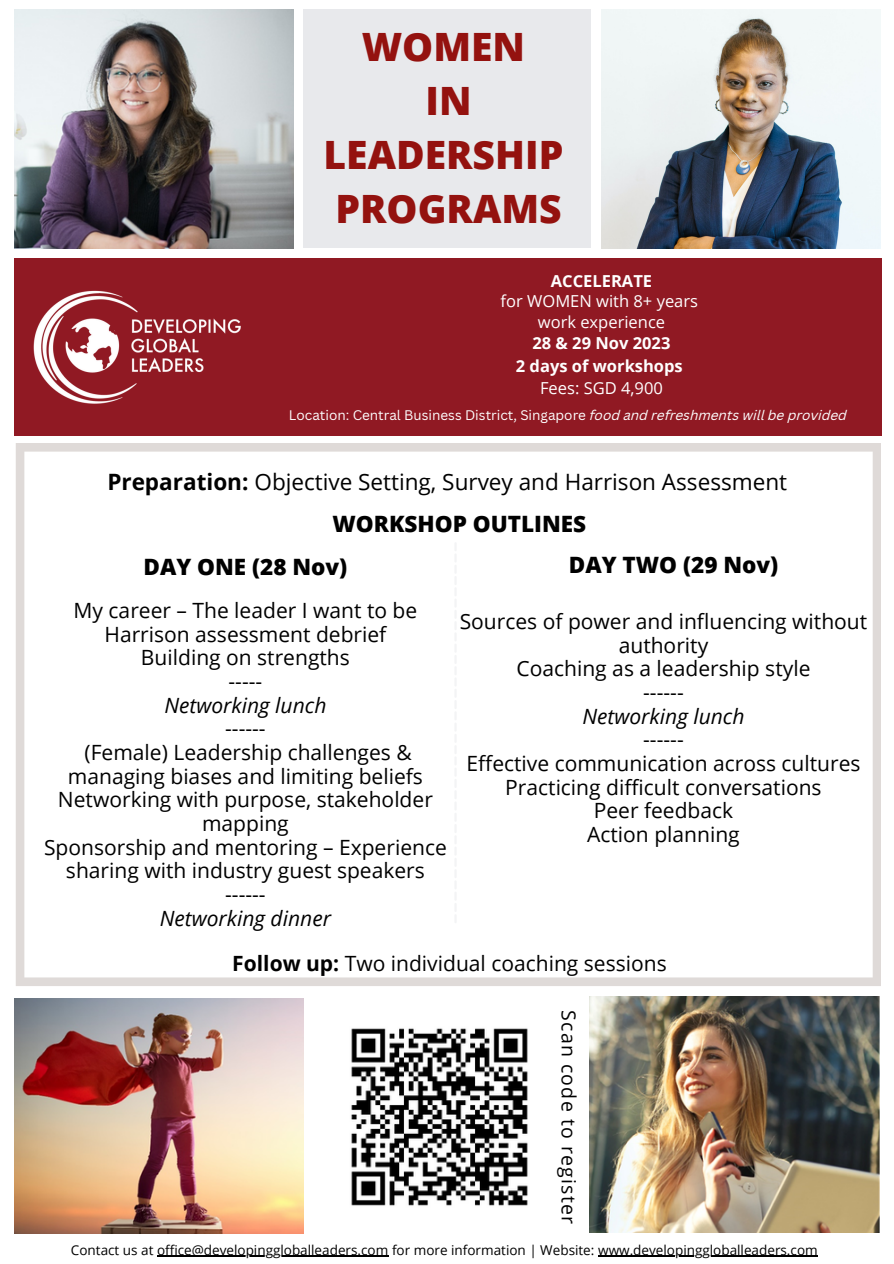
<style>
.page{position:relative;width:894px;height:1264px;background:#fff}
.page>*{position:absolute;margin:0;border:0;box-sizing:border-box;transform-origin:0 0}
.t1{font:800 39px/54px "Open Sans";color:#94120f;text-align:center}
.t2{font:22.5px "Open Sans";color:#000}
.t3{font:800 22.5px "Open Sans";color:#000}
.t4{font:21px/23.7px "Open Sans";color:#000;text-align:center}
.t5{font:italic 21px "Open Sans";color:#000}
.t6{font:19.5px "Open Sans";letter-spacing:.06em;color:#000}
.t7{font:16.5px "Open Sans";color:#fff}
.t8{font:700 16.5px "Open Sans";color:#fff}
.t9{font:13.5px "Open Sans";color:#000}
.t10{font:13.5px "Canva Sans";color:#fff}
.s1{font-style:italic}
.s2{font-weight:700}
</style>
<div class="page">
<img style="left:14px;top:998px;width:289px;height:235px">
<div style="left:303px;top:9px;width:287px;height:239px;background:#e8e9ec"></div>
<div style="left:14px;top:258px;width:866px;height:177px;background:#901923"></div>
<img style="left:33px;top:290px;width:208px;height:114px">
<svg style="left:16px;top:443px;width:864px;height:543px"></svg>
<img style="left:589px;top:996px;width:290px;height:236px">
<svg style="left:454px;top:542px;width:2px;height:381px"></svg>
<img style="left:601px;top:9px;width:279px;height:239px">
<img style="left:14px;top:9px;width:279px;height:239px">
<img style="left:351px;top:1028px;width:177px;height:178px">
<hr style="left:157px;top:1255px;width:231px;height:1px;background:#000">
<hr style="left:598px;top:1255px;width:219px;height:1px;background:#000">
<p class="t1" style="left:361px;top:19px;width:165px">WOMEN</p>
<p class="t1" style="left:323px;top:73px;width:241px">IN<br>LEADERSHIP</p>
<p class="t1" style="left:335px;top:181px;width:228px">PROGRAMS</p>
<p class="t8" style="left:550px;top:269px;width:103px">ACCELERATE</p>
<p class="t7" style="left:500px;top:290px;width:199px">for WOMEN with 8+ years</p>
<p class="t7" style="left:537px;top:310px;width:129px">work experience</p>
<p class="t8" style="left:532px;top:331px;width:139px">28 &amp; 29 Nov 2023</p>
<p class="t8" style="left:515px;top:354px;width:168px">2 days of workshops</p>
<p class="t7" style="left:540px;top:376px;width:124px">Fees: SGD 4,900</p>
<p class="t10" style="left:289px;top:406px;width:559px">Location: Central Business District, Singapore <span class="s1">food and refreshments will be provided</span></p>
<p class="t2" style="left:107px;top:465px;width:681px"><span class="s2">Preparation:</span> Objective Setting, Survey and Harrison Assessment</p>
<p class="t3" style="left:332px;top:507px;width:255px">WORKSHOP OUTLINES</p>
<p class="t3" style="left:143px;top:551px;width:205px">DAY ONE (28 Nov)</p>
<p class="t4" style="left:74px;top:598px;width:345px">My career – The leader I want to be</p>
<p class="t4" style="left:104px;top:621px;width:283px">Harrison assessment debrief</p>
<p class="t4" style="left:141px;top:645px;width:210px">Building on strengths</p>
<p class="t4" style="left:228px;top:669px;width:35px">-----</p>
<p class="t5" style="left:164px;top:690px;width:163px">Networking lunch</p>
<p class="t4" style="left:225px;top:716px;width:42px">------</p>
<p class="t4" style="left:68px;top:740px;width:356px">(Female) Leadership challenges &amp; managing biases and limiting beliefs</p>
<p class="t4" style="left:58px;top:787px;width:376px">Networking with purpose, stakeholder mapping</p>
<p class="t4" style="left:44px;top:834px;width:404px">Sponsorship and mentoring – Experience sharing with industry guest speakers</p>
<p class="t4" style="left:225px;top:881px;width:42px">------</p>
<p class="t5" style="left:160px;top:903px;width:173px">Networking dinner</p>
<p class="t3" style="left:568px;top:549px;width:211px">DAY TWO (29 Nov)</p>
<p class="t4" style="left:459px;top:609px;width:409px">Sources of power and influencing without authority</p>
<p class="t4" style="left:516px;top:656px;width:295px">Coaching as a leadership style</p>
<p class="t4" style="left:643px;top:680px;width:42px">------</p>
<p class="t5" style="left:582px;top:701px;width:163px">Networking lunch</p>
<p class="t4" style="left:643px;top:727px;width:42px">------</p>
<p class="t4" style="left:466px;top:751px;width:395px">Effective communication across cultures</p>
<p class="t4" style="left:505px;top:774px;width:318px">Practicing difficult conversations</p>
<p class="t4" style="left:593px;top:798px;width:141px">Peer feedback</p>
<p class="t4" style="left:587px;top:822px;width:154px">Action planning</p>
<p class="t4" style="left:232px;top:951px;width:436px"><span class="s2">Follow up:</span> Two individual coaching sessions</p>
<p class="t6" style="left:582px;top:1010px;width:215px;rotate:90deg">Scan code to register</p>
<p class="t9" style="left:71px;top:1240px;width:748px">Contact us at office@developinggloballeaders.com for more information | Website: www.developinggloballeaders.com</p>
</div>
